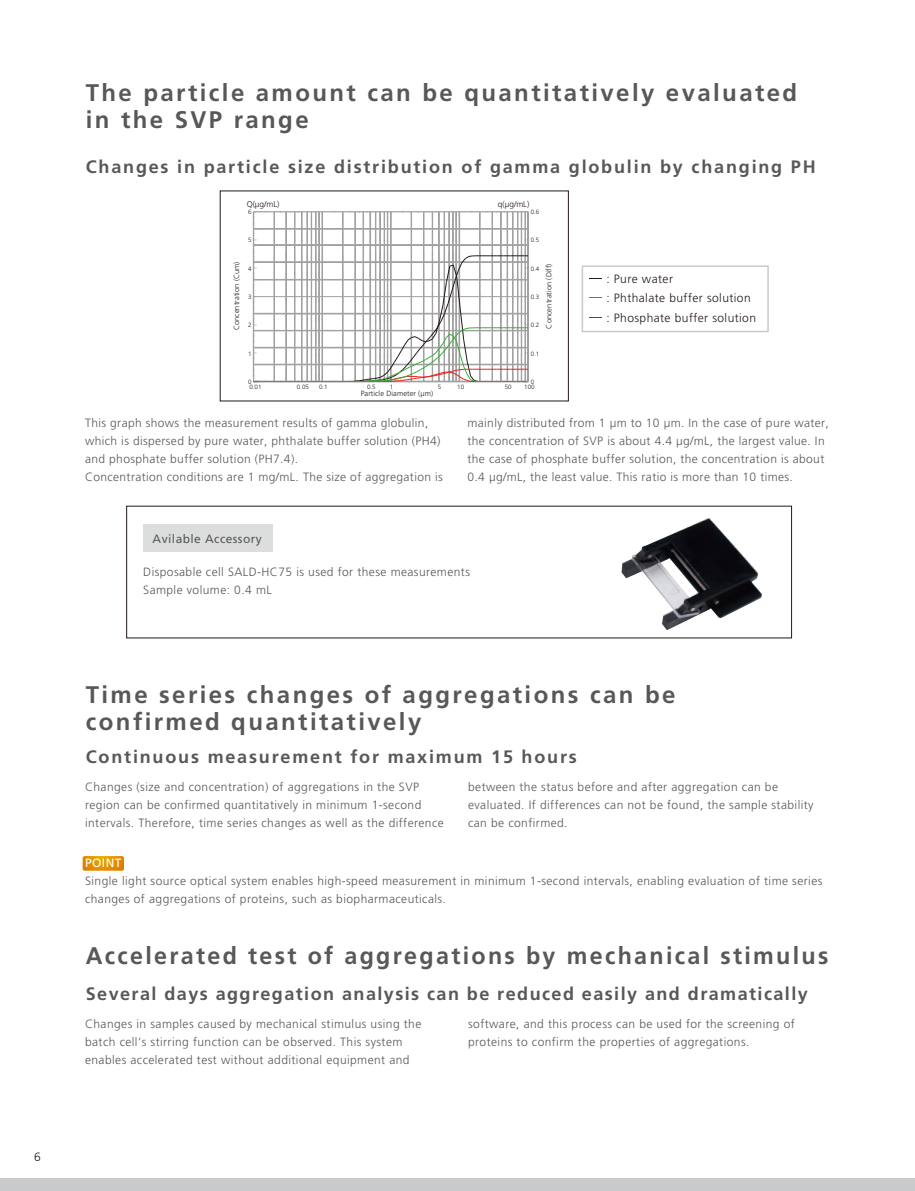
<style>
.page{position:relative;width:915px;height:1191px;background:#fff}
.page>*{position:absolute;margin:0;border:0;box-sizing:border-box;transform-origin:0 0}
.t1{font:700 24px/27px "Frutiger";letter-spacing:.1em;color:#595857}
.t2{font:700 18px "Frutiger";letter-spacing:.1em;color:#595857}
.t3{font:700 18px "Frutiger";letter-spacing:.08em;color:#595857}
.t4{font:300 12px/18px "Frutiger";letter-spacing:.035em;color:#595857}
.t5{font:300 12px/19.5px "Frutiger";letter-spacing:.035em;color:#231916}
.t6{font:12px "Frutiger";letter-spacing:.035em;color:#595857}
.t7{font:12px "Frutiger";letter-spacing:.035em;color:#fff}
.t8{font:300 8.25px "Frutiger";color:#231916}
.t9{font:300 7.5px "Frutiger";letter-spacing:.01em;color:#231916}
.t10{font:300 6.15px "Frutiger";color:#231916}
</style>
<div class="page">
<div style="left:0;top:1178px;width:914px;height:13px;background:#c9cacb"></div>
<svg style="left:83px;top:856px;width:41px;height:14px"></svg>
<div style="left:143px;top:525px;width:129px;height:27px;background:#dcdddd"></div>
<svg style="left:589px;top:278px;width:12px;height:1px"></svg>
<svg style="left:589px;top:317px;width:12px;height:1px"></svg>
<img style="left:621px;top:518px;width:140px;height:112px">
<div style="left:581px;top:265px;width:187px;height:67px;border:2px solid #c9cacb"></div>
<svg style="left:253px;top:211px;width:275px;height:171px"></svg>
<p class="t5" style="left:34px;top:1147px;width:8px">6</p>
<h1 class="t1" style="left:86px;top:79px;width:712px">The particle amount can be quantitatively evaluated in the SVP range</h1>
<h2 class="t2" style="left:86px;top:156px;width:731px">Changes in particle size distribution of gamma globulin by changing PH</h2>
<p class="t8" style="left:246px;top:199px;width:34px">Q(µg/mL)</p>
<p class="t8" style="left:497px;top:199px;width:33px">q(µg/mL)</p>
<p class="t10" style="left:248px;top:209px;width:5px">6</p>
<p class="t10" style="left:530px;top:209px;width:10px">0.6</p>
<p class="t9" style="left:232px;top:330px;width:70px;rotate:-90deg">Concentration (Cum)</p>
<p class="t10" style="left:248px;top:237px;width:5px">5</p>
<p class="t10" style="left:248px;top:265px;width:5px">4</p>
<p class="t10" style="left:248px;top:294px;width:5px">3</p>
<p class="t10" style="left:248px;top:322px;width:5px">2</p>
<p class="t10" style="left:248px;top:350px;width:5px">1</p>
<p class="t10" style="left:530px;top:237px;width:10px">0.5</p>
<p class="t9" style="left:544px;top:328px;width:67px;rotate:-90deg">Concentration (Diff)</p>
<p class="t10" style="left:530px;top:265px;width:10px">0.4</p>
<p class="t10" style="left:530px;top:294px;width:10px">0.3</p>
<p class="t10" style="left:530px;top:322px;width:10px">0.2</p>
<p class="t10" style="left:530px;top:350px;width:10px">0.1</p>
<p class="t10" style="left:248px;top:378px;width:5px">0</p>
<p class="t10" style="left:530px;top:378px;width:5px">0</p>
<p class="t10" style="left:249px;top:384px;width:14px">0.01</p>
<p class="t10" style="left:297px;top:384px;width:14px">0.05</p>
<p class="t10" style="left:319px;top:384px;width:10px">0.1</p>
<p class="t10" style="left:367px;top:384px;width:10px">0.5</p>
<p class="t10" style="left:389px;top:384px;width:5px">1</p>
<p class="t10" style="left:438px;top:384px;width:5px">5</p>
<p class="t10" style="left:457px;top:384px;width:8px">10</p>
<p class="t10" style="left:504px;top:384px;width:8px">50</p>
<p class="t10" style="left:524px;top:384px;width:12px">100</p>
<p class="t9" style="left:360px;top:389px;width:74px">Particle Diameter (µm)</p>
<p class="t5" style="left:606px;top:269px;width:151px">: Pure water<br>: Phthalate buffer solution : Phosphate buffer solution</p>
<p class="t4" style="left:85px;top:414px;width:359px">This graph shows the measurement results of gamma globulin, which is dispersed by pure water, phthalate buffer solution (PH4) and phosphate buffer solution (PH7.4).<br>Concentration conditions are 1 mg/mL. The size of aggregation is</p>
<p class="t4" style="left:467px;top:414px;width:363px">mainly distributed from 1 µm to 10 µm. In the case of pure water, the concentration of SVP is about 4.4 µg/mL, the largest value. In the case of phosphate buffer solution, the concentration is about 0.4 µg/mL, the least value. This ratio is more than 10 times.</p>
<p class="t6" style="left:153px;top:532px;width:111px">Avilable Accessory</p>
<p class="t4" style="left:143px;top:562px;width:328px">Disposable cell SALD-HC75 is used for these measurements<br>Sample volume: 0.4 mL</p>
<h1 class="t1" style="left:86px;top:681px;width:591px">Time series changes of aggregations can be confirmed quantitatively</h1>
<h2 class="t2" style="left:86px;top:746px;width:492px">Continuous measurement for maximum 15 hours</h2>
<p class="t4" style="left:85px;top:777px;width:360px">Changes (size and concentration) of aggregations in the SVP region can be confirmed quantitatively in minimum 1-second intervals. Therefore, time series changes as well as the difference</p>
<p class="t7" style="left:85px;top:856px;width:38px">POINT</p>
<p class="t4" style="left:85px;top:872px;width:738px">Single light source optical system enables high-speed measurement in minimum 1-second intervals, enabling evaluation of time series changes of aggregations of proteins, such as biopharmaceuticals.</p>
<p class="t4" style="left:468px;top:777px;width:347px">between the status before and after aggregation can be evaluated. If differences can not be found, the sample stability can be confirmed.</p>
<h1 class="t1" style="left:86px;top:941px;width:744px">Accelerated test of aggregations by mechanical stimulus</h1>
<h2 class="t3" style="left:86px;top:983px;width:723px">Several days aggregation analysis can be reduced easily and dramatically</h2>
<p class="t4" style="left:85px;top:1015px;width:337px">Changes in samples caused by mechanical stimulus using the batch cell’s stirring function can be observed. This system enables accelerated test without additional equipment and</p>
<p class="t4" style="left:468px;top:1015px;width:328px">software, and this process can be used for the screening of proteins to confirm the properties of aggregations.</p>
</div>
